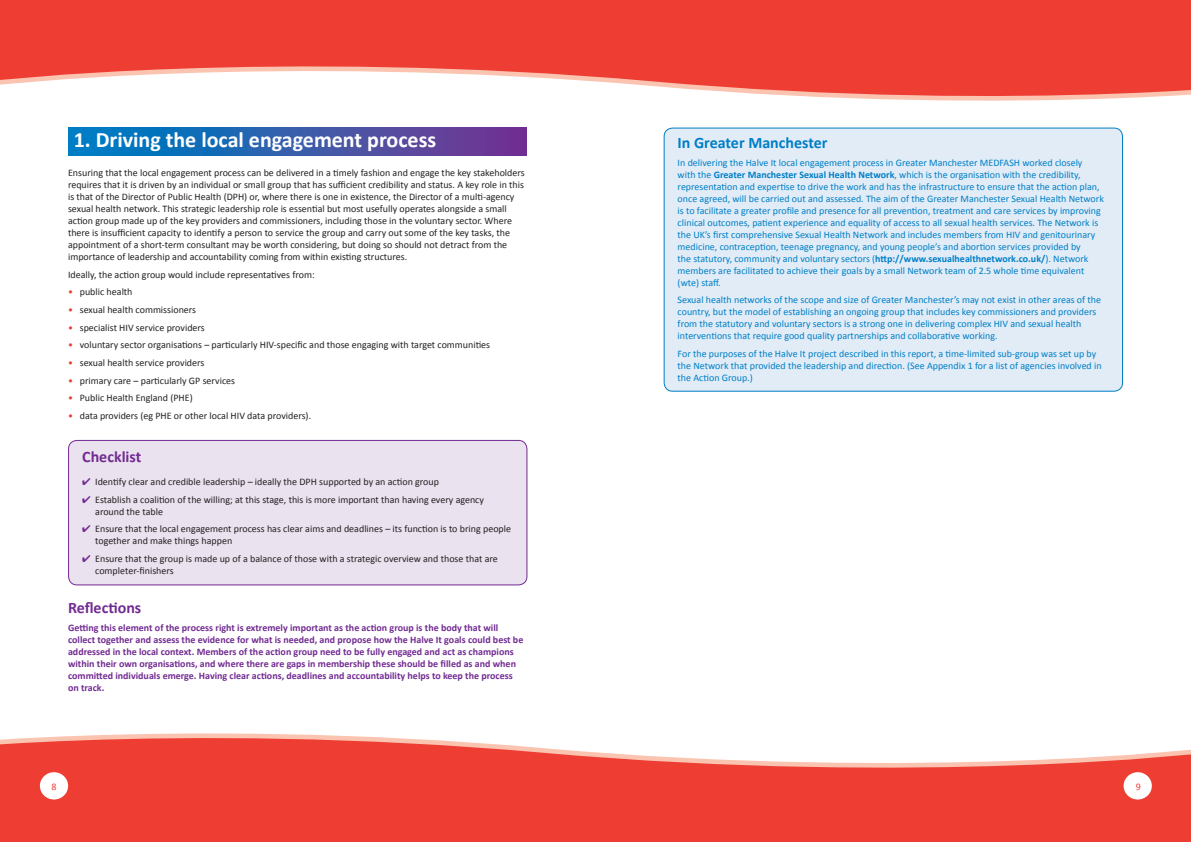
<style>
.page{position:relative;width:1191px;height:842px;background:#fff}
.page>*{position:absolute;margin:0;border:0;box-sizing:border-box;transform-origin:0 0}
.t1{font:700 22px "Calibri";color:#fff}
.t2{font:700 16px "Calibri";color:#722b91}
.t3{font:700 16px "Calibri";color:#007ec5}
.t4{font:10px/12px "Calibri";color:#231f20}
.t5{font:10px/12px "Calibri";color:#007ec5}
.t6{font:700 10px/12px "Calibri";color:#722b91}
.t7{font:10px "Calibri";color:#ee3e34}
.s1{color:#ee3e34}
.s2{color:#722b91}
.s3{font-weight:700}
</style>
<div class="page">
<div style="left:68px;top:128px;width:459px;height:28px;background:linear-gradient(to right,#0083c6,#7a3390)"></div>
<svg style="left:0;top:0;width:1191px;height:101px"></svg>
<svg style="left:0;top:733px;width:1191px;height:109px;background:#f15f56"></svg>
<div style="left:1123px;top:772px;width:28px;height:27px;background:#fff;border-radius:50%"></div>
<div style="left:40px;top:772px;width:28px;height:27px;background:#fff;border-radius:50%"></div>
<div style="left:69px;top:440px;width:458px;height:145px;background:#eae2ef;border-radius:9px"></div>
<div style="left:68px;top:440px;width:459px;height:145px;border:1px solid #722b91;border-radius:9px"></div>
<div style="left:664px;top:128px;width:458px;height:263px;background:#e1ecf7;border-radius:9px"></div>
<div style="left:663px;top:128px;width:460px;height:264px;border:1px solid #007ec5;border-radius:9px"></div>
<h1 class="t1" style="left:74px;top:126px;width:364px">1. Driving the local engagement process</h1>
<p class="t4" style="left:68px;top:167px;width:458px">Ensuring that the local engagement process can be delivered in a timely fashion and engage the key stakeholders requires that it is driven by an individual or small group that has sufficient credibility and status. A key role in this is that of the Director of Public Health (DPH) or, where there is one in existence, the Director of a multi-agency sexual health network. This strategic leadership role is essential but most usefully operates alongside a small action group made up of the key providers and commissioners, including those in the voluntary sector. Where there is insufficient capacity to identify a person to service the group and carry out some of the key tasks, the appointment of a short-term consultant may be worth considering, but doing so should not detract from the importance of leadership and accountability coming from within existing structures.</p>
<p class="t4" style="left:68px;top:268px;width:248px">Ideally, the action group would include representatives from:</p>
<p class="t4" style="left:68px;top:286px;width:66px"><span class="s1">•</span> public health</p>
<p class="t4" style="left:68px;top:304px;width:130px"><span class="s1">•</span> sexual health commissioners</p>
<p class="t4" style="left:68px;top:321px;width:138px"><span class="s1">•</span> specialist HIV service providers</p>
<p class="t4" style="left:68px;top:339px;width:423px"><span class="s1">•</span> voluntary sector organisations – particularly HIV-specific and those engaging with target communities</p>
<p class="t4" style="left:68px;top:357px;width:138px"><span class="s1">•</span> sexual health service providers</p>
<p class="t4" style="left:68px;top:374px;width:169px"><span class="s1">•</span> primary care – particularly GP services</p>
<p class="t4" style="left:68px;top:392px;width:126px"><span class="s1">•</span> Public Health England (PHE)</p>
<p class="t4" style="left:68px;top:410px;width:245px"><span class="s1">•</span> data providers (eg PHE or other local HIV data providers).</p>
<h2 class="t2" style="left:82px;top:446px;width:61px">Checklist</h2>
<p class="t4" style="left:82px;top:476px;width:358px"><span class="s2">✔</span> Identify clear and credible leadership – ideally the DPH supported by an action group</p>
<p class="t4" style="left:95px;top:493px;width:390px;text-indent:-13px"><span class="s2">✔</span> Establish a coalition of the willing; at this stage, this is more important than having every agency around the table</p>
<p class="t4" style="left:95px;top:523px;width:417px;text-indent:-13px"><span class="s2">✔</span> Ensure that the local engagement process has clear aims and deadlines – its function is to bring people together and make things happen</p>
<p class="t4" style="left:95px;top:553px;width:404px;text-indent:-13px"><span class="s2">✔</span> Ensure that the group is made up of a balance of those with a strategic overview and those that are completer-finishers</p>
<h2 class="t2" style="left:68px;top:597px;width:75px">Reflections</h2>
<p class="t6" style="left:68px;top:621px;width:457px">Getting this element of the process right is extremely important as the action group is the body that will collect together and assess the evidence for what is needed, and propose how the Halve It goals could best be addressed in the local context. Members of the action group need to be fully engaged and act as champions within their own organisations, and where there are gaps in membership these should be filled as and when committed individuals emerge. Having clear actions, deadlines and accountability helps to keep the process on track.</p>
<h2 class="t3" style="left:677px;top:133px;width:151px">In Greater Manchester</h2>
<p class="t5" style="left:677px;top:156px;width:428px">In delivering the Halve It local engagement process in Greater Manchester MEDFASH worked closely<br>with the <span class="s3">Greater Manchester Sexual Health Network</span>, which is the organisation with the credibility, representation and expertise to drive the work and has the infrastructure to ensure that the action plan, once agreed, will be carried out and assessed. The aim of the Greater Manchester Sexual Health Network is to facilitate a greater profile and presence for all prevention, treatment and care services by improving clinical outcomes, patient experience and equality of access to all sexual health services. The Network is the UK’s first comprehensive Sexual Health Network and includes members from HIV and genitourinary medicine, contraception, teenage pregnancy, and young people’s and abortion services provided by<br>the statutory, community and voluntary sectors (<span class="s3">http://www.sexualhealthnetwork.co.uk/</span>). Network members are facilitated to achieve their goals by a small Network team of 2.5 whole time equivalent (wte) staff.</p>
<p class="t5" style="left:677px;top:294px;width:425px">Sexual health networks of the scope and size of Greater Manchester’s may not exist in other areas of the country, but the model of establishing an ongoing group that includes key commissioners and providers from the statutory and voluntary sectors is a strong one in delivering complex HIV and sexual health interventions that require good quality partnerships and collaborative working.</p>
<p class="t5" style="left:677px;top:348px;width:425px">For the purposes of the Halve It project described in this report, a time-limited sub-group was set up by the Network that provided the leadership and direction. (See Appendix 1 for a list of agencies involved in the Action Group.)</p>
<p class="t7" style="left:52px;top:780px;width:7px">8</p>
<p class="t7" style="left:1135px;top:780px;width:7px">9</p>
</div>
